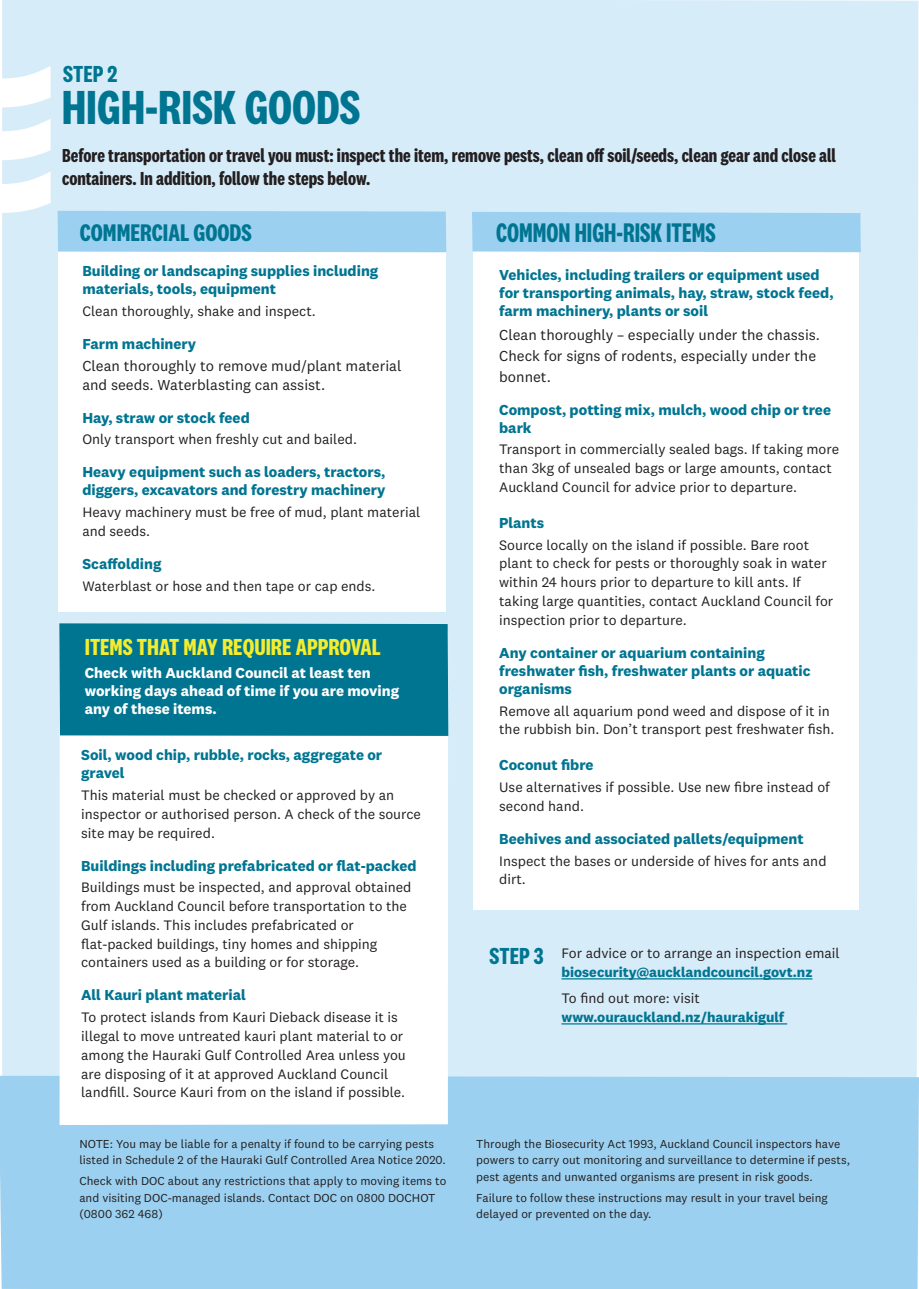
<style>
.page{position:relative;width:919px;height:1289px;background:#fff}
.page>*{position:absolute;margin:0;border:0;box-sizing:border-box;transform-origin:0 0}
.t1{font:700 49.5px "National 2 Condensed";color:#007591}
.t2{font:700 27.9px "National 2 Condensed";color:#007591;scale:.89 1}
.t3{font:700 24.9px "National 2 Condensed";color:#007591}
.t4{font:700 24px "National 2 Condensed";color:#f4ed2f}
.t5{font:700 24px "National 2 Condensed";color:#007591}
.t6{font:700 19.5px/23.4px "National 2 Condensed";color:#231f20}
.t7{font:700 15px/18px "National 2";color:#007591}
.t8{font:15px/21px "National 2";color:#231f20}
.t9{font:700 15px/18px "National 2";color:#fff}
.t10{font:14.25px/18.8px "National 2";color:#231f20}
.t11{font:700 14.25px "National 2";color:#007591}
.t12{font:12px/16.5px "National 2";color:#231f20}
</style>
<div class="page">
<div style="left:2px;top:0;width:916px;height:1075px;background:#d7ecf9"></div>
<div style="left:0;top:1075px;width:918px;height:213px;background:#9bd0f0"></div>
<div style="left:473px;top:212px;width:386px;height:697px;background:#fff"></div>
<hr style="left:561px;top:978px;width:251px;height:1px;background:#007591">
<hr style="left:561px;top:1023px;width:226px;height:1px;background:#007591">
<div style="left:472px;top:212px;width:388px;height:40px;background:#9bd0f0"></div>
<div style="left:58px;top:212px;width:388px;height:400px;background:#fff"></div>
<div style="left:58px;top:211px;width:388px;height:41px;background:#9bd0f0"></div>
<svg style="left:60px;top:736px;width:388px;height:388px"></svg>
<div style="left:59px;top:623px;width:389px;height:113px;background:#007591"></div>
<svg style="left:2px;top:51px;width:49px;height:162px"></svg>
<h3 class="t5" style="left:63px;top:60px;width:56px">STEP 2</h3>
<h1 class="t1" style="left:62px;top:80px;width:300px">HIGH-RISK GOODS</h1>
<h3 class="t6" style="left:62px;top:143px;width:775px">Before transportation or travel you must: inspect the item, remove pests, clean off soil/seeds, clean gear and close all containers. In addition, follow the steps below.</h3>
<h3 class="t3" style="left:80px;top:218px;width:173px">COMMERCIAL GOODS</h3>
<p class="t7" style="left:82px;top:262px;width:297px">Building or landscaping supplies including materials, tools, equipment</p>
<p class="t10" style="left:82px;top:302px;width:235px">Clean thoroughly, shake and inspect.</p>
<p class="t7" style="left:82px;top:335px;width:115px">Farm machinery</p>
<p class="t8" style="left:82px;top:356px;width:320px;line-height:18.8px">Clean thoroughly to remove mud/plant material and seeds. Waterblasting can assist.</p>
<p class="t7" style="left:82px;top:408px;width:169px">Hay, straw or stock feed</p>
<p class="t10" style="left:82px;top:430px;width:276px">Only transport when freshly cut and bailed.</p>
<p class="t7" style="left:82px;top:463px;width:305px">Heavy equipment such as loaders, tractors, diggers, excavators and forestry machinery</p>
<p class="t10" style="left:82px;top:503px;width:339px">Heavy machinery must be free of mud, plant material and seeds.</p>
<p class="t7" style="left:82px;top:554px;width:81px">Scaffolding</p>
<p class="t10" style="left:82px;top:576px;width:295px">Waterblast or hose and then tape or cap ends.</p>
<h3 class="t4" style="left:85px;top:633px;width:297px">ITEMS THAT MAY REQUIRE APPROVAL</h3>
<p class="t9" style="left:85px;top:663px;width:316px">Check with Auckland Council at least ten working days ahead of time if you are moving any of these items.</p>
<p class="t7" style="left:81px;top:746px;width:302px">Soil, wood chip, rubble, rocks, aggregate or gravel</p>
<p class="t10" style="left:81px;top:785px;width:341px">This material must be checked or approved by an inspector or authorised person. A check of the source site may be required.</p>
<p class="t7" style="left:81px;top:856px;width:337px">Buildings including prefabricated or flat-packed</p>
<p class="t10" style="left:81px;top:878px;width:332px">Buildings must be inspected, and approval obtained from Auckland Council before transportation to the Gulf islands. This includes prefabricated or flat-packed buildings, tiny homes and shipping containers used as a building or for storage.</p>
<p class="t7" style="left:81px;top:986px;width:166px">All Kauri plant material</p>
<p class="t10" style="left:81px;top:1007px;width:326px">To protect islands from Kauri Dieback disease it is illegal to move untreated kauri plant material to or among the Hauraki Gulf Controlled Area unless you are disposing of it at approved Auckland Council landfill. Source Kauri from on the island if possible.</p>
<p class="t12" style="left:79px;top:1135px;width:368px">NOTE: You may be liable for a penalty if found to be carrying pests listed in Schedule 2 of the Hauraki Gulf Controlled Area Notice 2020.</p>
<p class="t12" style="left:79px;top:1172px;width:368px">Check with DOC about any restrictions that apply to moving items to and visiting DOC-managed islands. Contact DOC on 0800 DOCHOT (0800 362 468)</p>
<h2 class="t2" style="left:496px;top:217px;width:248px">COMMON HIGH-RISK ITEMS</h2>
<p class="t7" style="left:499px;top:265px;width:336px">Vehicles, including trailers or equipment used for transporting animals, hay, straw, stock feed, farm machinery, plants or soil</p>
<p class="t8" style="left:499px;top:324px;width:322px">Clean thoroughly – especially under the chassis.<br>Check for signs of rodents, especially under the bonnet.</p>
<p class="t7" style="left:499px;top:400px;width:333px">Compost, potting mix, mulch, wood chip or tree bark</p>
<p class="t10" style="left:499px;top:440px;width:341px">Transport in commercially sealed bags. If taking more than 3kg of unsealed bags or large amounts, contact<br>Auckland Council for advice prior to departure.</p>
<p class="t7" style="left:499px;top:513px;width:46px">Plants</p>
<p class="t10" style="left:499px;top:535px;width:335px">Source locally on the island if possible. Bare root plant to check for pests or thoroughly soak in water within 24 hours prior to departure to kill ants. If taking large quantities, contact Auckland Council for inspection prior to departure.</p>
<p class="t7" style="left:499px;top:643px;width:313px">Any container or aquarium containing freshwater fish, freshwater plants or aquatic organisms</p>
<p class="t10" style="left:499px;top:701px;width:337px">Remove all aquarium pond weed and dispose of it in the rubbish bin. Don’t transport pest freshwater fish.</p>
<p class="t7" style="left:499px;top:756px;width:96px">Coconut fibre</p>
<p class="t10" style="left:499px;top:777px;width:332px">Use alternatives if possible. Use new fibre instead of second hand.</p>
<p class="t7" style="left:499px;top:829px;width:306px">Beehives and associated pallets/equipment</p>
<p class="t10" style="left:499px;top:851px;width:329px">Inspect the bases or underside of hives for ants and dirt.</p>
<h3 class="t5" style="left:489px;top:942px;width:56px">STEP 3</h3>
<p class="t10" style="left:561px;top:943px;width:280px">For advice or to arrange an inspection email</p>
<p class="t11" style="left:561px;top:962px;width:252px">biosecurity@aucklandcouncil.govt.nz</p>
<p class="t10" style="left:561px;top:988px;width:140px">To find out more: visit</p>
<p class="t11" style="left:561px;top:1007px;width:224px">www.ourauckland.nz/haurakigulf</p>
<p class="t12" style="left:476px;top:1135px;width:375px">Through the Biosecurity Act 1993, Auckland Council inspectors have powers to carry out monitoring and surveillance to determine if pests, pest agents and unwanted organisms are present in risk goods.</p>
<p class="t12" style="left:476px;top:1189px;width:353px">Failure to follow these instructions may result in your travel being delayed or prevented on the day.</p>
</div>
